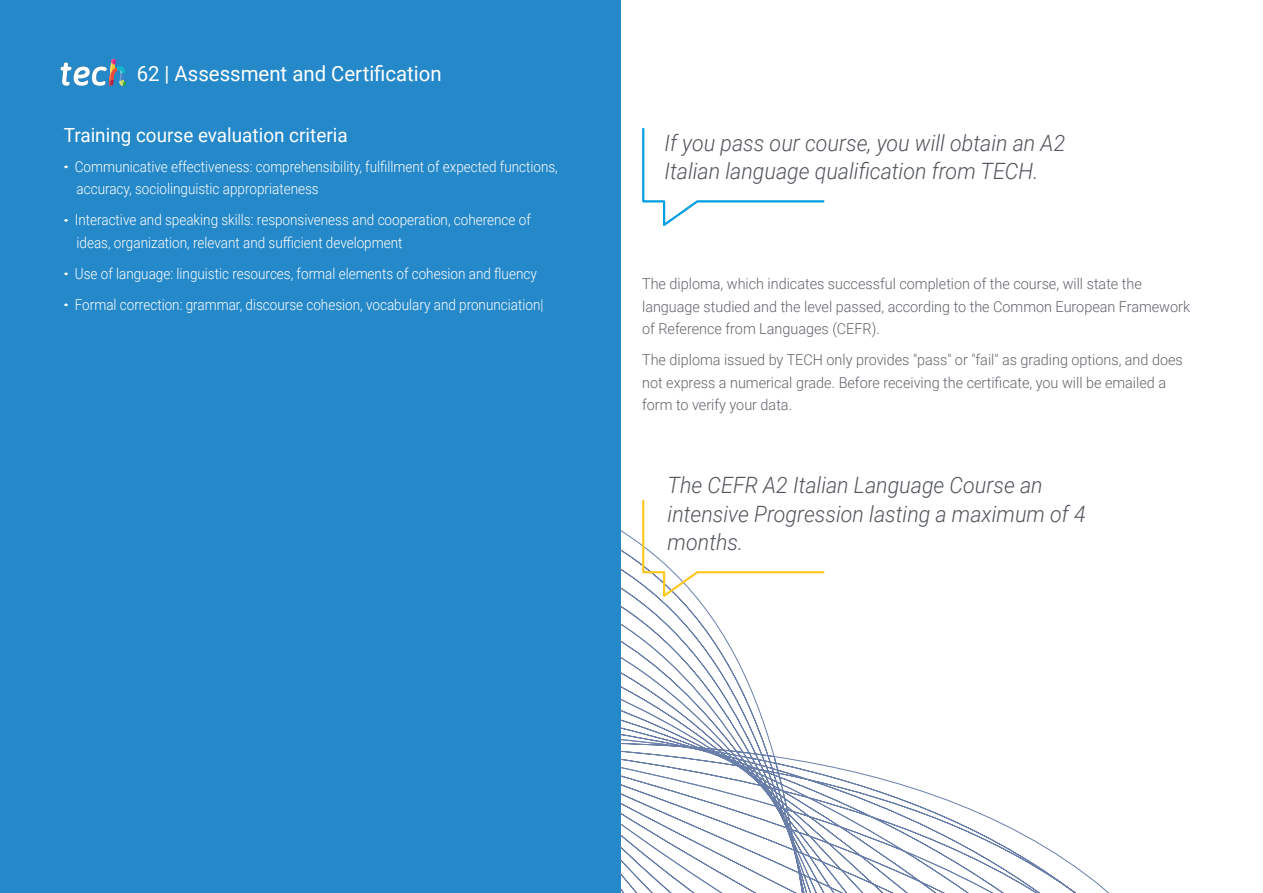
<style>
.page{position:relative;width:1263px;height:893px;background:#fff}
.page>*{position:absolute;margin:0;border:0;box-sizing:border-box;transform-origin:0 0}
.t1{font:italic 300 22.5px/28.5px "Roboto";color:#52555b;scale:.95 1}
.t2{font:21px "Roboto";color:#fff}
.t3{font:19.5px "Roboto";color:#fff}
.t4{font:300 15px/22.5px "Roboto";color:#fff;scale:.9 1}
.t5{font:300 15px/22.5px "Roboto";color:#61646a;scale:.96 1}
</style>
<div class="page">
<div style="left:0;top:0;width:621px;height:893px;background:#2488c9"></div>
<svg style="left:642px;top:128px;width:183px;height:98px"></svg>
<svg style="left:61px;top:59px;width:65px;height:27px"></svg>
<svg style="left:621px;top:530px;width:489px;height:363px"></svg>
<svg style="left:641px;top:500px;width:185px;height:100px"></svg>
<h2 class="t2" style="left:137px;top:59px;width:307px">62 | Assessment and Certification</h2>
<h3 class="t3" style="left:64px;top:122px;width:285px">Training course evaluation criteria</h3>
<h1 class="t1" style="left:664px;top:128px;width:423px">If you pass our course, you will obtain an A2<br>Italian language qualification from TECH.</h1>
<p class="t4" style="left:75px;top:154px;width:538px">Communicative effectiveness: comprehensibility, fulfillment of expected functions, accuracy, sociolinguistic appropriateness</p>
<p class="t4" style="left:75px;top:208px;width:508px">Interactive and speaking skills: responsiveness and cooperation, coherence of ideas, organization, relevant and sufficient development</p>
<p class="t4" style="left:75px;top:257px;width:522px;line-height:31px">Use of language: linguistic resources, formal elements of cohesion and fluency<br>Formal correction: grammar, discourse cohesion, vocabulary and pronunciation|</p>
<p class="t5" style="left:642px;top:272px;width:572px">The diploma, which indicates successful completion of the course, will state the language studied and the level passed, according to the Common European Framework of Reference from Languages (CEFR).</p>
<p class="t5" style="left:642px;top:348px;width:565px">The diploma issued by TECH only provides "pass" or "fail" as grading options, and does not express a numerical grade. Before receiving the certificate, you will be emailed a form to verify your data.</p>
<h1 class="t1" style="left:668px;top:470px;width:441px">The CEFR A2 Italian Language Course an intensive Progression lasting a maximum of 4 months.</h1>
</div>
